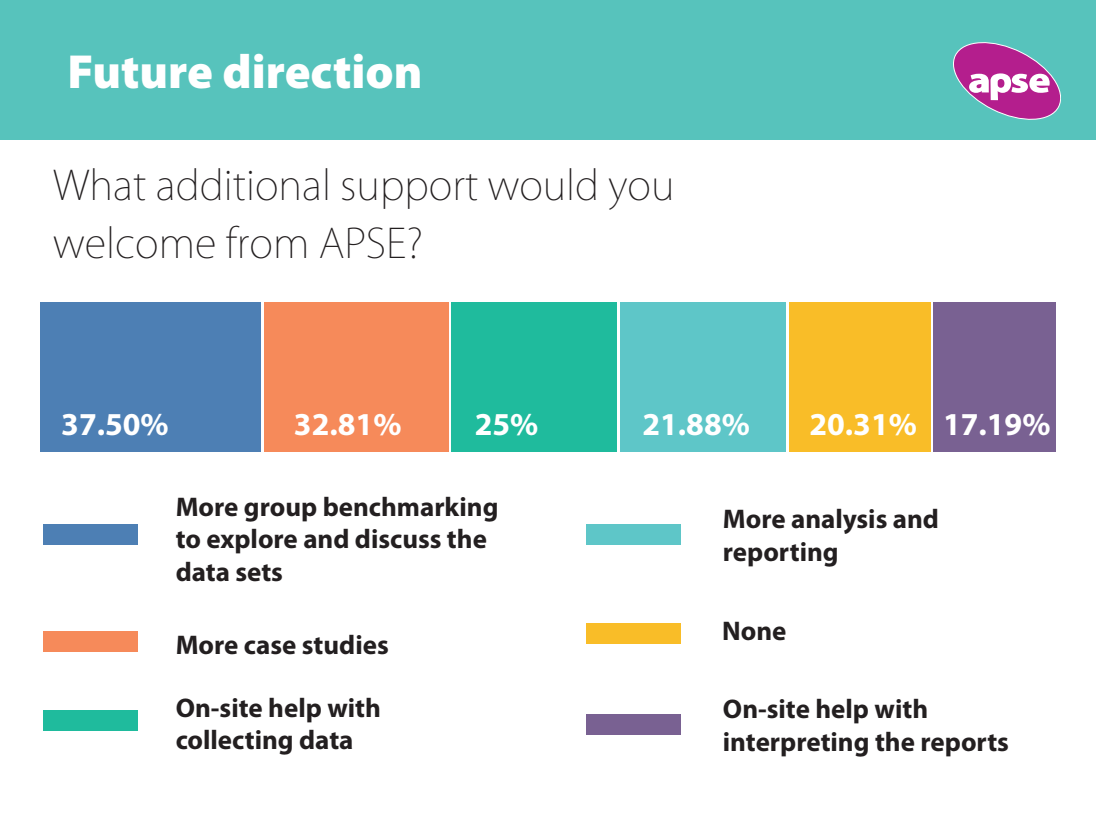
<style>
.page{position:relative;width:1096px;height:823px;background:#fff}
.page>*{position:absolute;margin:0;border:0;box-sizing:border-box;transform-origin:0 0}
.t1{font:900 48px "Myriad Pro";color:#fff}
.t2{font:200 40px "Koz Go Pro";color:#231f20}
.t3{font:700 32px "Myriad Pro";color:#fff}
.t4{font:700 27px/32.4px "Myriad Pro";color:#231f20}
</style>
<div class="page">
<div style="left:0;top:0;width:1096px;height:139px;background:#57c3bc"></div>
<svg style="left:953px;top:43px;width:108px;height:76px"></svg>
<div style="left:933px;top:301px;width:122px;height:150px;background:#796192"></div>
<div style="left:789px;top:301px;width:142px;height:150px;background:#f9bd28"></div>
<div style="left:620px;top:301px;width:166px;height:150px;background:#5ec6c8"></div>
<div style="left:451px;top:301px;width:166px;height:150px;background:#1fbb9d"></div>
<div style="left:264px;top:301px;width:185px;height:150px;background:#f68a5a"></div>
<div style="left:41px;top:301px;width:220px;height:150px;background:#4d7fb4"></div>
<div style="left:43px;top:524px;width:95px;height:20px;background:#4d7fb4"></div>
<div style="left:43px;top:630px;width:95px;height:21px;background:#f68a5a"></div>
<div style="left:43px;top:709px;width:95px;height:21px;background:#1fbb9d"></div>
<div style="left:586px;top:524px;width:95px;height:20px;background:#5ec6c8"></div>
<div style="left:586px;top:623px;width:95px;height:20px;background:#f9bd28"></div>
<div style="left:586px;top:713px;width:95px;height:21px;background:#796192"></div>
<p class="t1" style="left:67px;top:39px;width:357px">Future direction</p>
<p class="t2" style="left:53px;top:159px;width:623px">What additional support would you</p>
<p class="t2" style="left:53px;top:216px;width:371px">welcome from APSE?</p>
<p class="t3" style="left:61px;top:403px;width:109px">37.50%</p>
<p class="t3" style="left:294px;top:403px;width:109px">32.81%</p>
<p class="t3" style="left:475px;top:403px;width:65px">25%</p>
<p class="t3" style="left:642px;top:403px;width:109px">21.88%</p>
<p class="t3" style="left:809px;top:403px;width:109px">20.31%</p>
<p class="t3" style="left:943px;top:403px;width:109px">17.19%</p>
<p class="t4" style="left:176px;top:489px;width:324px">More group benchmarking to explore and discuss the data sets</p>
<p class="t4" style="left:176px;top:627px;width:215px">More case studies</p>
<p class="t4" style="left:723px;top:501px;width:218px">More analysis and reporting</p>
<p class="t4" style="left:722px;top:613px;width:66px">None</p>
<p class="t4" style="left:176px;top:690px;width:207px">On-site help with collecting data</p>
<p class="t4" style="left:723px;top:691px;width:288px">On-site help with interpreting the reports</p>
</div>
